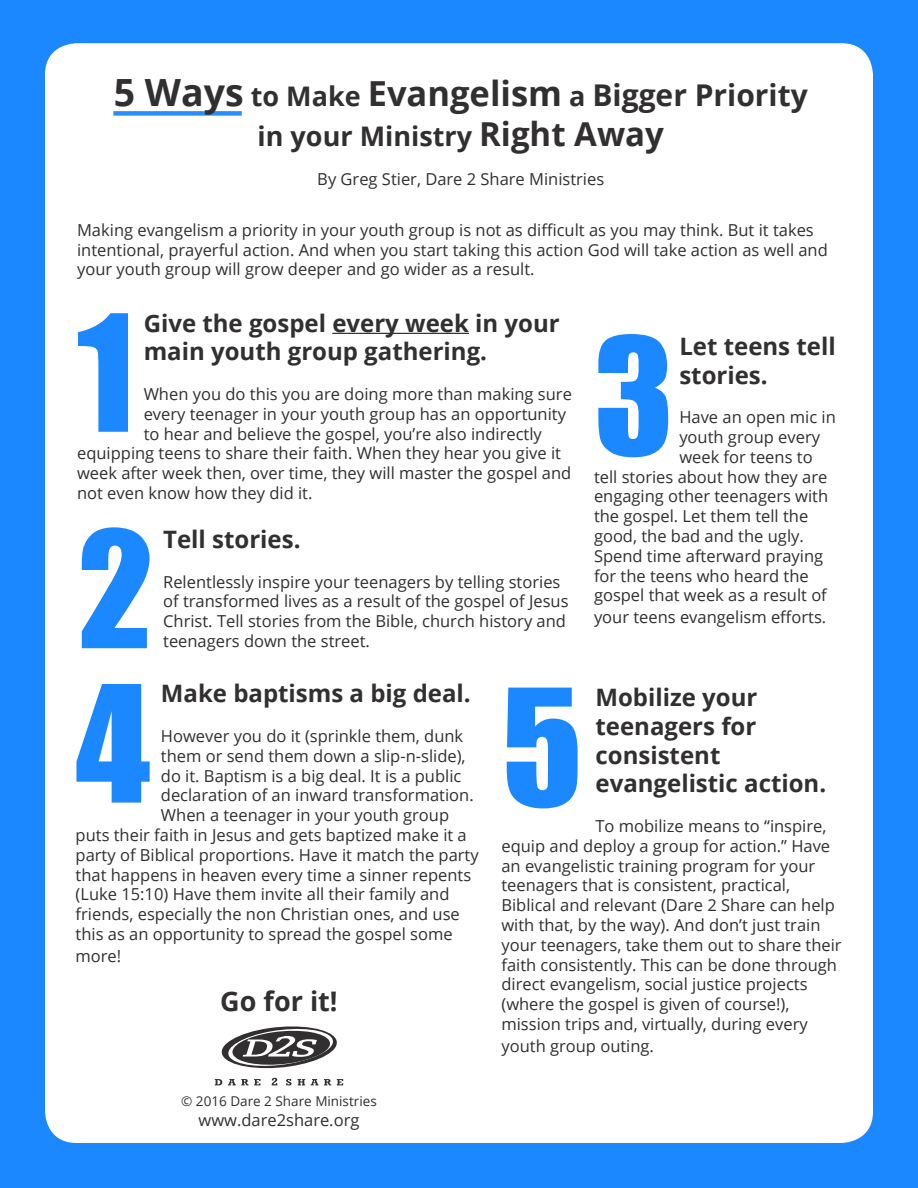
<style>
.page{position:relative;width:918px;height:1188px;background:#1b88ff}
.page>*{position:absolute;margin:0;border:0;box-sizing:border-box;transform-origin:0 0}
.t1{font:150px "Impact";color:#1b88ff}
.t2{font:700 30px "Open Sans";color:#312f30}
.t3{font:700 27px "Open Sans";color:#312f30}
.t4{font:700 24px/28.8px "Open Sans";color:#312f30}
.t5{font:16.5px/19.8px "Open Sans";color:#312f30}
.t6{font:13.5px "Open Sans";color:#312f30}
.s1{font-size:37.5px}
.s2{font-size:27px}
.s3{font-size:34.5px}
.s4{font-size:33px}
</style>
<div class="page">
<div style="left:45px;top:43px;width:828px;height:1100px;background:#fff;border-radius:32px"></div>
<hr style="left:332px;top:333px;width:137px;height:1px;background:#312f30">
<svg style="left:215px;top:1079px;width:7px;height:6px"></svg>
<svg style="left:228px;top:1079px;width:32px;height:6px"></svg>
<svg style="left:272px;top:1078px;width:5px;height:7px"></svg>
<svg style="left:286px;top:1079px;width:6px;height:7px"></svg>
<svg style="left:298px;top:1079px;width:7px;height:6px"></svg>
<svg style="left:311px;top:1079px;width:20px;height:6px"></svg>
<svg style="left:337px;top:1079px;width:6px;height:6px"></svg>
<svg style="left:221px;top:1026px;width:116px;height:43px"></svg>
<div style="left:113px;top:111px;width:129px;height:5px;background:#268eff"></div>
<p class="t2" style="left:114px;top:74px;width:696px"><span class="s1">5 Ways</span> <span class="s2">to Make</span> <span class="s3">Evangelism</span> <span class="s2">a</span> Bigger Priority</p>
<p class="t3" style="left:258px;top:117px;width:408px">in your Ministry <span class="s4">Right Away</span></p>
<p class="t5" style="left:317px;top:169px;width:288px">By Greg Stier, Dare 2 Share Ministries</p>
<p class="t5" style="left:77px;top:220px;width:752px">Making evangelism a priority in your youth group is not as difficult as you may think. But it takes intentional, prayerful action. And when you start taking this action God will take action as well and your youth group will grow deeper and go wider as a result.</p>
<p class="t1" style="left:77px;top:257px;width:59px">1</p>
<p class="t4" style="left:144px;top:308px;width:417px">Give the gospel every week in your main youth group gathering.</p>
<p class="t5" style="left:144px;top:384px;width:430px">When you do this you are doing more than making sure</p>
<p class="t5" style="left:144px;top:403px;width:424px">every teenager in your youth group has an opportunity</p>
<p class="t5" style="left:144px;top:423px;width:400px">to hear and believe the gospel, you’re also indirectly</p>
<p class="t5" style="left:77px;top:443px;width:485px">equipping teens to share their faith. When they hear you give it</p>
<p class="t5" style="left:77px;top:463px;width:496px">week after week then, over time, they will master the gospel and</p>
<p class="t5" style="left:77px;top:483px;width:237px">not even know how they did it.</p>
<p class="t1" style="left:78px;top:473px;width:77px">2</p>
<p class="t4" style="left:163px;top:524px;width:139px">Tell stories.</p>
<p class="t5" style="left:163px;top:571px;width:407px">Relentlessly inspire your teenagers by telling stories of transformed lives as a result of the gospel of Jesus Christ. Tell stories from the Bible, church history and teenagers down the street.</p>
<p class="t1" style="left:594px;top:280px;width:81px">3</p>
<p class="t4" style="left:679px;top:331px;width:158px">Let teens tell stories.</p>
<p class="t5" style="left:679px;top:407px;width:158px">Have an open mic in</p>
<p class="t5" style="left:679px;top:427px;width:142px">youth group every</p>
<p class="t5" style="left:679px;top:446px;width:135px">week for teens to</p>
<p class="t5" style="left:594px;top:466px;width:235px">tell stories about how they are</p>
<p class="t5" style="left:594px;top:486px;width:236px">engaging other teenagers with</p>
<p class="t5" style="left:594px;top:506px;width:216px">the gospel. Let them tell the</p>
<p class="t5" style="left:594px;top:526px;width:211px">good, the bad and the ugly.</p>
<p class="t5" style="left:594px;top:545px;width:231px">Spend time afterward praying</p>
<p class="t5" style="left:594px;top:565px;width:216px">for the teens who heard the</p>
<p class="t5" style="left:594px;top:585px;width:234px">gospel that week as a result of</p>
<p class="t5" style="left:594px;top:607px;width:234px">your teens evangelism efforts.</p>
<p class="t1" style="left:76px;top:627px;width:76px">4</p>
<p class="t1" style="left:502px;top:631px;width:82px">5</p>
<p class="t4" style="left:161px;top:679px;width:311px">Make baptisms a big deal.</p>
<p class="t5" style="left:161px;top:726px;width:304px">However you do it (sprinkle them, dunk</p>
<p class="t5" style="left:161px;top:745px;width:306px">them or send them down a slip-n-slide),</p>
<p class="t5" style="left:161px;top:765px;width:302px">do it. Baptism is a big deal. It is a public</p>
<p class="t5" style="left:161px;top:785px;width:314px">declaration of an inward transformation.</p>
<p class="t5" style="left:161px;top:805px;width:290px">When a teenager in your youth group</p>
<p class="t5" style="left:76px;top:825px;width:393px">puts their faith in Jesus and gets baptized make it a</p>
<p class="t5" style="left:76px;top:844px;width:405px">party of Biblical proportions. Have it match the party</p>
<p class="t5" style="left:76px;top:864px;width:397px">that happens in heaven every time a sinner repents</p>
<p class="t5" style="left:76px;top:884px;width:375px">(Luke 15:10) Have them invite all their family and</p>
<p class="t5" style="left:76px;top:904px;width:386px">friends, especially the non Christian ones, and use</p>
<p class="t5" style="left:76px;top:924px;width:379px">this as an opportunity to spread the gospel some</p>
<p class="t5" style="left:76px;top:945px;width:47px">more!</p>
<p class="t3" style="left:220px;top:982px;width:119px">Go for it!</p>
<p class="t4" style="left:596px;top:682px;width:232px">Mobilize your teenagers for consistent evangelistic action.</p>
<p class="t5" style="left:501px;top:816px;width:342px;text-indent:94px">To mobilize means to “inspire, equip and deploy a group for action.” Have an evangelistic training program for your teenagers that is consistent, practical, Biblical and relevant (Dare 2 Share can help with that, by the way). And don’t just train your teenagers, take them out to share their faith consistently. This can be done through direct evangelism, social justice projects (where the gospel is given of course!), mission trips and, virtually, during every</p>
<p class="t5" style="left:501px;top:1035px;width:154px">youth group outing.</p>
<p class="t6" style="left:181px;top:1092px;width:197px">© 2016 Dare 2 Share Ministries</p>
<p class="t5" style="left:199px;top:1110px;width:162px">www.dare2share.org</p>
</div>
